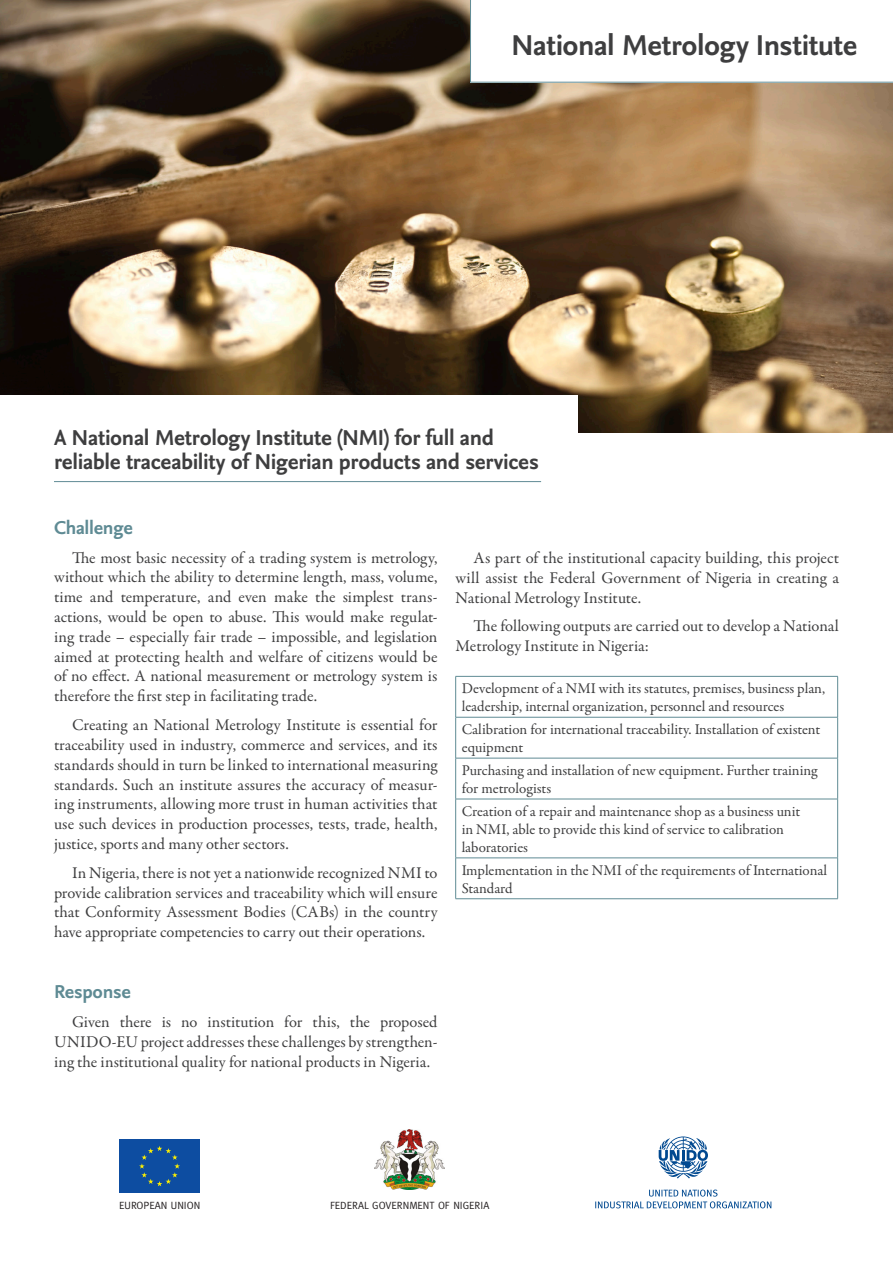
<style>
.page{position:relative;width:893px;height:1263px;background:#fff}
.page>*{position:absolute;margin:0;border:0;box-sizing:border-box;transform-origin:0 0}
.t1{font:700 30px "Nexus Sans";letter-spacing:-.015em;color:#3e3e3f}
.t2{font:700 22.5px/24px "Nexus Sans";letter-spacing:-.015em;color:#3e3e3f}
.Subtitle{font:700 19.5px "Nexus Sans TF";letter-spacing:-.015em;color:#5f8b94}
.Main{font:16.5px/19.8px "Garamond Premr Pro";letter-spacing:-.005em;color:#3e3e3f;text-align:justify}
.t3{font:15px/18px "Garamond Premr Pro";letter-spacing:-.005em;color:#3e3e3f}
.t4{font:10.5px "Meta";color:#231f20}
</style>
<div class="page">
<img style="left:0;top:0;width:893px;height:432px">
<svg style="left:470px;top:0;width:423px;height:82px"></svg>
<div style="left:0;top:395px;width:578px;height:106px;background:#fff"></div>
<hr style="left:54px;top:481px;width:487px;height:1px;background:#5f8b94">
<hr style="left:455px;top:676px;width:383px;height:1px;background:#5f8b94">
<hr style="left:455px;top:676px;width:1px;height:41px;background:#5f8b94">
<hr style="left:837px;top:676px;width:1px;height:41px;background:#5f8b94">
<hr style="left:455px;top:717px;width:383px;height:1px;background:#5f8b94">
<hr style="left:455px;top:717px;width:1px;height:41px;background:#5f8b94">
<hr style="left:837px;top:717px;width:1px;height:41px;background:#5f8b94">
<hr style="left:455px;top:758px;width:383px;height:1px;background:#5f8b94">
<hr style="left:455px;top:758px;width:1px;height:41px;background:#5f8b94">
<hr style="left:837px;top:758px;width:1px;height:41px;background:#5f8b94">
<hr style="left:455px;top:799px;width:383px;height:1px;background:#5f8b94">
<hr style="left:455px;top:799px;width:1px;height:59px;background:#5f8b94">
<hr style="left:837px;top:799px;width:1px;height:59px;background:#5f8b94">
<hr style="left:455px;top:858px;width:383px;height:1px;background:#5f8b94">
<hr style="left:455px;top:858px;width:1px;height:40px;background:#5f8b94">
<hr style="left:837px;top:858px;width:1px;height:40px;background:#5f8b94">
<hr style="left:455px;top:898px;width:383px;height:1px;background:#5f8b94">
<div style="left:119px;top:1139px;width:81px;height:54px;background:#0d4da1"></div>
<svg style="left:139px;top:1146px;width:41px;height:40px"></svg>
<img style="left:374px;top:1130px;width:71px;height:60px">
<svg style="left:595px;top:1189px;width:176px;height:19px"></svg>
<svg style="left:659px;top:1136px;width:49px;height:42px"></svg>
<p class="t1" style="left:511px;top:26px;width:348px">National Metrology Institute</p>
<p class="t2" style="left:54px;top:425px;width:486px">A National Metrology Institute (NMI) for full and reliable traceability of Nigerian products and services</p>
<p class="Subtitle" style="left:54px;top:515px;width:81px">Challenge</p>
<p class="Main" style="left:54px;top:548px;width:385px;text-indent:18px">The most basic necessity of a trading system is metrology, without which the ability to determine length, mass, volume, time and temperature, and even make the simplest trans&shy;actions, would be open to abuse. This would make regulat&shy;ing trade – especially fair trade – impossible, and legislation aimed at protecting health and welfare of citizens would be of no effect. A national measurement or metrology system is therefore the first step in facilitating trade.</p>
<p class="Main" style="left:54px;top:715px;width:385px;text-indent:18px">Creating an National Metrology Institute is essential for traceability used in industry, commerce and services, and its standards should in turn be linked to international measuring standards. Such an institute assures the accuracy of measur&shy;ing instruments, allowing more trust in human activities that use such devices in production processes, tests, trade, health, justice, sports and many other sectors.</p>
<p class="Main" style="left:54px;top:863px;width:385px;text-indent:18px">In Nigeria, there is not yet a nationwide recognized NMI to provide calibration services and traceability which will ensure that Conformity Assessment Bodies (CABs) in the country have appropriate competencies to carry out their operations.</p>
<p class="Main" style="left:455px;top:548px;width:385px;text-indent:18px">As part of the institutional capacity building, this project will assist the Federal Government of Nigeria in creating a National Metrology Institute.</p>
<p class="Main" style="left:455px;top:617px;width:385px;text-indent:18px">The following outputs are carried out to develop a National<br>Metrology Institute in Nigeria:</p>
<p class="t3" style="left:462px;top:680px;width:365px">Development of a NMI with its statutes, premises, business plan, leadership, internal organization, personnel and resources</p>
<p class="t3" style="left:462px;top:721px;width:360px">Calibration for international traceability. Installation of existent equipment</p>
<p class="t3" style="left:462px;top:762px;width:357px">Purchasing and installation of new equipment. Further training for metrologists</p>
<p class="t3" style="left:462px;top:802px;width:340px">Creation of a repair and maintenance shop as a business unit in NMI, able to provide this kind of service to calibration laboratories</p>
<p class="t3" style="left:462px;top:861px;width:367px">Implementation in the NMI of the requirements of International<br>Standard</p>
<p class="Subtitle" style="left:54px;top:979px;width:78px">Response</p>
<p class="Main" style="left:54px;top:1012px;width:385px;text-indent:18px">Given there is no institution for this, the proposed UNIDO-EU project addresses these challenges by strengthen&shy;ing the institutional quality for national products in Nigeria.</p>
<p class="t4" style="left:119px;top:1199px;width:83px">EUROPEAN UNION</p>
<p class="t4" style="left:330px;top:1199px;width:161px">FEDERAL GOVERNMENT OF NIGERIA</p>
</div>
